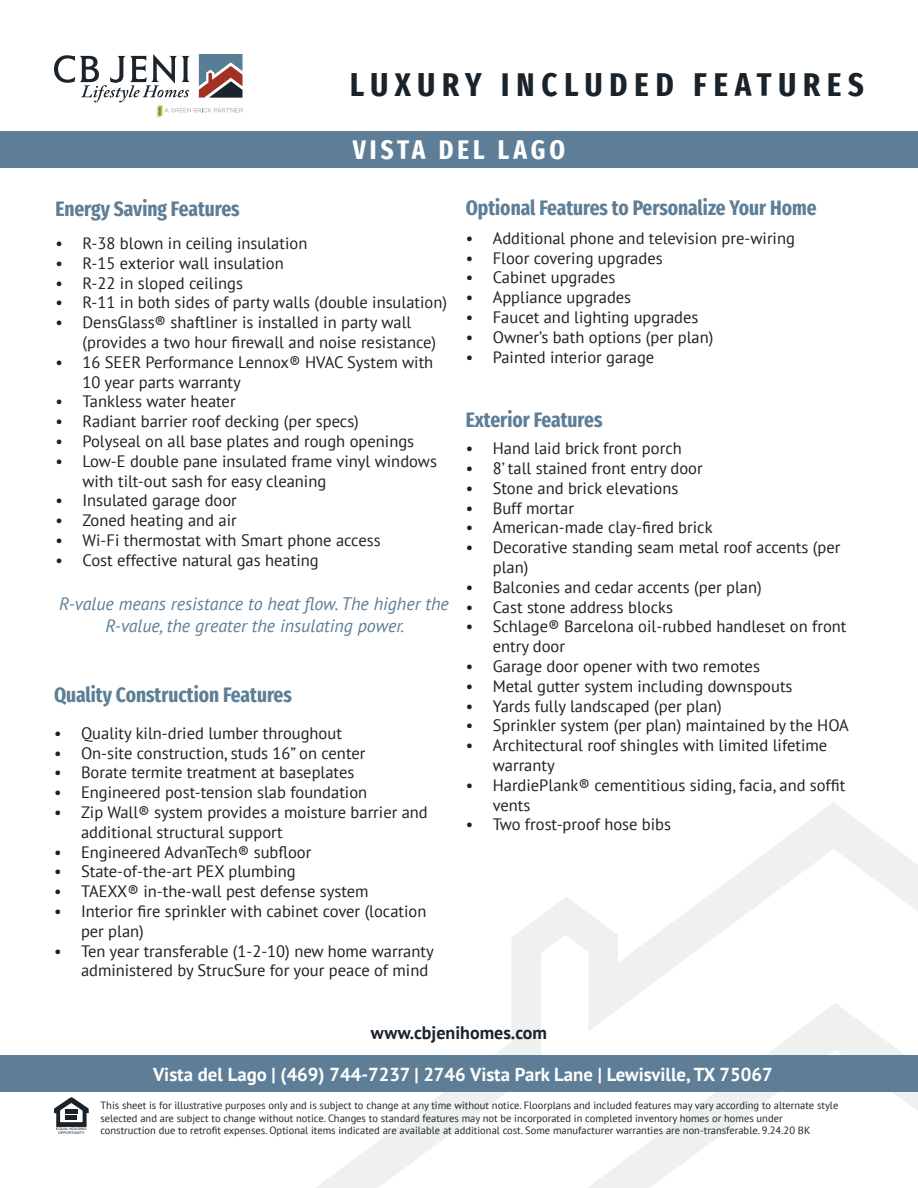
<style>
.page{position:relative;width:918px;height:1188px;background:#fff}
.page>*{position:absolute;margin:0;border:0;box-sizing:border-box;transform-origin:0 0}
.t1{font:700 extra-condensed 33px "Fira Sans";letter-spacing:.21em;color:#1a232a}
.t2{font:700 extra-condensed 27px "Fira Sans";letter-spacing:.15em;color:#fff}
.t3{font:700 extra-condensed 21px "Fira Sans";color:#5d7e96}
.t4{font:700 18.75px "PT Sans";color:#fff}
.t5{font:italic 18px/21.6px "PT Sans";color:#5d7e96;text-align:center}
.t6{font:700 18px "PT Sans";color:#1a232a}
.t7{font:16.5px/19.8px "PT Sans";color:#231f20}
.t8{font:10.5px/12.6px "PT Sans";color:#1a232a}
.t9{font:3.45px/3.4px "Helvetica";color:#1a232a;text-align:center;scale:1.04 1}
</style>
<div class="page">
<svg style="left:315px;top:802px;width:603px;height:386px"></svg>
<svg style="left:587px;top:1003px;width:331px;height:185px"></svg>
<svg style="left:54px;top:1097px;width:35px;height:30px"></svg>
<hr style="left:65px;top:1110px;width:12px;height:4px;background:#1a232a">
<div style="left:66px;top:1115px;width:11px;height:5px;background:#1a232a"></div>
<svg style="left:54px;top:54px;width:189px;height:63px"></svg>
<div style="left:0;top:1056px;width:918px;height:36px;background:#5d7e96"></div>
<div style="left:0;top:132px;width:918px;height:36px;background:#5d7e96"></div>
<p class="t1" style="left:350px;top:57px;width:515px">LUXURY INCLUDED FEATURES</p>
<p class="t2" style="left:353px;top:127px;width:214px">VISTA DEL LAGO</p>
<p class="t3" style="left:56px;top:191px;width:186px">Energy Saving Features</p>
<p class="t7" style="left:56px;top:233px;width:253px">• R-38 blown in ceiling insulation</p>
<p class="t7" style="left:56px;top:253px;width:230px">• R-15 exterior wall insulation</p>
<p class="t7" style="left:56px;top:273px;width:189px">• R-22 in sloped ceilings</p>
<p class="t7" style="left:56px;top:292px;width:393px">• R-11 in both sides of party walls (double insulation)</p>
<p class="t7" style="left:82px;top:312px;width:355px;text-indent:-27px">• DensGlass® shaftliner is installed in party wall (provides a two hour firewall and noise resistance)</p>
<p class="t7" style="left:82px;top:352px;width:352px;text-indent:-27px">• 16 SEER Performance Lennox® HVAC System with<br>10 year parts warranty</p>
<p class="t7" style="left:56px;top:391px;width:182px">• Tankless water heater</p>
<p class="t7" style="left:56px;top:411px;width:305px">• Radiant barrier roof decking (per specs)</p>
<p class="t7" style="left:56px;top:431px;width:360px">• Polyseal on all base plates and rough openings</p>
<p class="t7" style="left:82px;top:451px;width:356px;text-indent:-27px">• Low-E double pane insulated frame vinyl windows with tilt-out sash for easy cleaning</p>
<p class="t7" style="left:56px;top:490px;width:183px">• Insulated garage door</p>
<p class="t7" style="left:56px;top:510px;width:183px">• Zoned heating and air</p>
<p class="t7" style="left:56px;top:530px;width:327px">• Wi-Fi thermostat with Smart phone access</p>
<p class="t7" style="left:56px;top:550px;width:265px">• Cost effective natural gas heating</p>
<p class="t5" style="left:59px;top:593px;width:391px">R-value means resistance to heat flow. The higher the<br>R-value, the greater the insulating power.</p>
<p class="t3" style="left:54px;top:678px;width:239px">Quality Construction Features</p>
<p class="t7" style="left:54px;top:723px;width:289px">• Quality kiln-dried lumber throughout</p>
<p class="t7" style="left:54px;top:743px;width:313px">• On-site construction, studs 16” on center</p>
<p class="t7" style="left:54px;top:762px;width:302px">• Borate termite treatment at baseplates</p>
<p class="t7" style="left:54px;top:782px;width:315px">• Engineered post-tension slab foundation</p>
<p class="t7" style="left:81px;top:802px;width:348px;text-indent:-27px">• Zip Wall® system provides a moisture barrier and additional structural support</p>
<p class="t7" style="left:54px;top:842px;width:259px">• Engineered AdvanTech® subfloor</p>
<p class="t7" style="left:54px;top:861px;width:243px">• State-of-the-art PEX plumbing</p>
<p class="t7" style="left:54px;top:881px;width:316px">• TAEXX® in-the-wall pest defense system</p>
<p class="t7" style="left:81px;top:901px;width:347px;text-indent:-27px">• Interior fire sprinkler with cabinet cover (location per plan)</p>
<p class="t7" style="left:81px;top:941px;width:354px;text-indent:-27px">• Ten year transferable (1-2-10) new home warranty administered by StrucSure for your peace of mind</p>
<p class="t3" style="left:466px;top:190px;width:352px">Optional Features to Personalize Your Home</p>
<p class="t7" style="left:466px;top:228px;width:331px">• Additional phone and television pre-wiring</p>
<p class="t7" style="left:466px;top:248px;width:198px">• Floor covering upgrades</p>
<p class="t7" style="left:466px;top:267px;width:151px">• Cabinet upgrades</p>
<p class="t7" style="left:466px;top:287px;width:167px">• Appliance upgrades</p>
<p class="t7" style="left:466px;top:307px;width:234px">• Faucet and lighting upgrades</p>
<p class="t7" style="left:466px;top:327px;width:249px">• Owner’s bath options (per plan)</p>
<p class="t7" style="left:466px;top:347px;width:190px">• Painted interior garage</p>
<p class="t3" style="left:466px;top:402px;width:138px">Exterior Features</p>
<p class="t7" style="left:466px;top:438px;width:218px">• Hand laid brick front porch</p>
<p class="t7" style="left:466px;top:458px;width:238px">• 8’ tall stained front entry door</p>
<p class="t7" style="left:466px;top:478px;width:214px">• Stone and brick elevations</p>
<p class="t7" style="left:466px;top:497px;width:110px">• Buff mortar</p>
<p class="t7" style="left:466px;top:517px;width:248px">• American-made clay-fired brick</p>
<p class="t7" style="left:493px;top:537px;width:349px;text-indent:-27px">• Decorative standing seam metal roof accents (per plan)</p>
<p class="t7" style="left:466px;top:577px;width:297px">• Balconies and cedar accents (per plan)</p>
<p class="t7" style="left:466px;top:596px;width:209px">• Cast stone address blocks</p>
<p class="t7" style="left:493px;top:616px;width:355px;text-indent:-27px">• Schlage® Barcelona oil-rubbed handleset on front entry door</p>
<p class="t7" style="left:466px;top:656px;width:296px">• Garage door opener with two remotes</p>
<p class="t7" style="left:466px;top:676px;width:328px">• Metal gutter system including downspouts</p>
<p class="t7" style="left:466px;top:695px;width:257px">• Yards fully landscaped (per plan)</p>
<p class="t7" style="left:466px;top:715px;width:385px">• Sprinkler system (per plan) maintained by the HOA</p>
<p class="t7" style="left:493px;top:735px;width:336px;text-indent:-27px">• Architectural roof shingles with limited lifetime warranty</p>
<p class="t7" style="left:493px;top:775px;width:354px;text-indent:-27px">• HardiePlank® cementitious siding, facia, and soffit vents</p>
<p class="t7" style="left:466px;top:814px;width:207px">• Two frost-proof hose bibs</p>
<p class="t6" style="left:371px;top:1021px;width:178px">www.cbjenihomes.com</p>
<p class="t9" style="left:56px;top:1127px;width:30px">EQUAL HOUSING<br>OPPORTUNITY</p>
<p class="t4" style="left:153px;top:1062px;width:621px">Vista del Lago | (469) 744-7237 | 2746 Vista Park Lane | Lewisville, TX 75067</p>
<p class="t8" style="left:100px;top:1099px;width:739px">This sheet is for illustrative purposes only and is subject to change at any time without notice. Floorplans and included features may vary according to alternate style selected and are subject to change without notice. Changes to standard features may not be incorporated in completed inventory homes or homes under</p>
<p class="t8" style="left:100px;top:1124px;width:711px">construction due to retrofit expenses. Optional items indicated are available at additional cost. Some manufacturer warranties are non-transferable. 9.24.20 BK</p>
</div>
